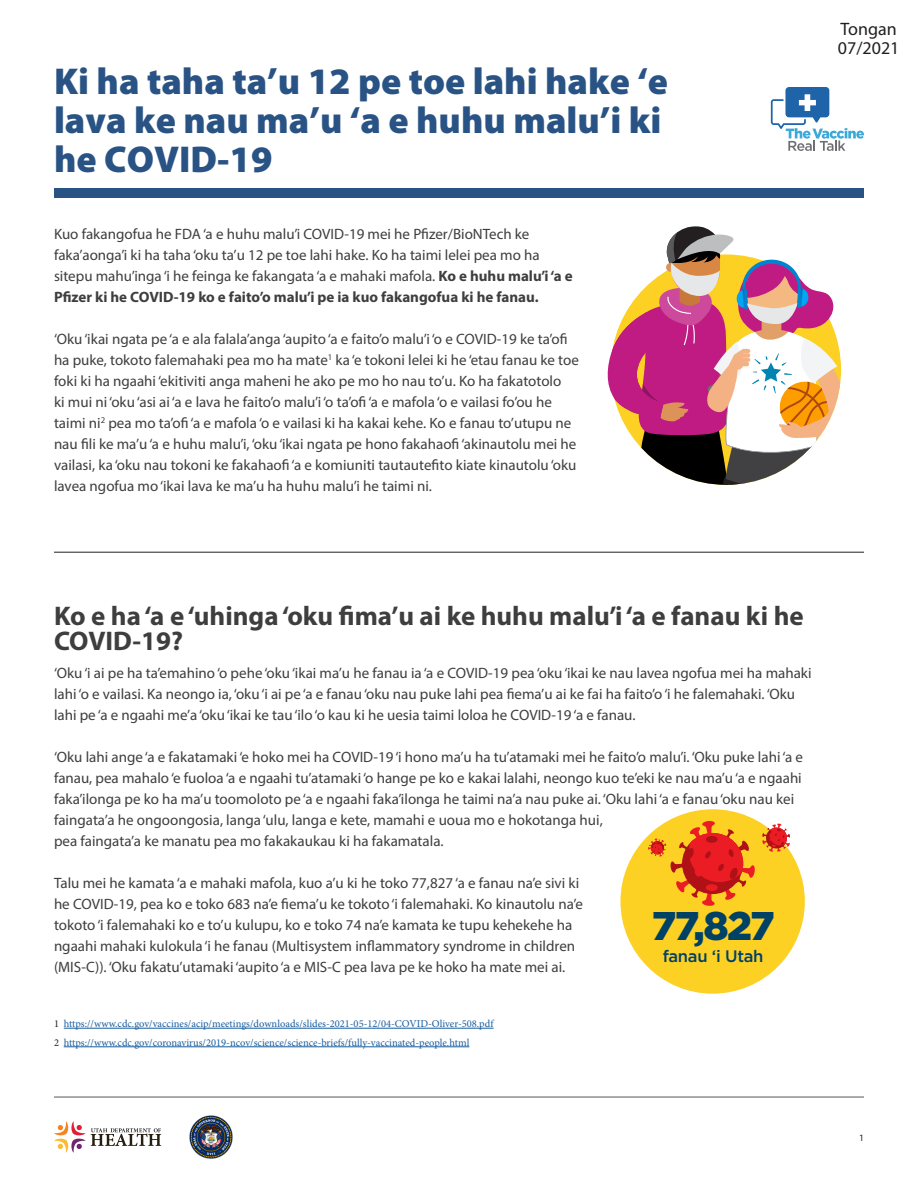
<style>
.page{position:relative;width:918px;height:1188px;background:#fff}
.page>*{position:absolute;margin:0;border:0;box-sizing:border-box;transform-origin:0 0}
.t1{font:900 40.05px "Gotham";color:#004166}
.t2{font:900 37.5px/39px "Myriad Pro";color:#2a5385}
.t3{font:700 27px/25.5px "Myriad Pro";color:#3e3e3f}
.t4{font:18px/19.5px "Myriad Pro";color:#231f20}
.t5{font:500 16.65px "Gotham";letter-spacing:-.02em;color:#004166}
.t6{font:15px/21px "Myriad Pro";color:#3e3e3f}
.t7{font:13.5px "Myriad Arabic";color:#231f20}
.t8{font:10.5px "Minion Pro";color:#175d9e}
.s1{font-weight:700}
.s2{color:#231f20}
</style>
<div class="page">
<img style="left:189px;top:1115px;width:44px;height:44px">
<svg style="left:54px;top:1121px;width:107px;height:32px"></svg>
<hr style="left:54px;top:1097px;width:810px;height:1px;background:#57585a">
<hr style="left:54px;top:552px;width:810px;height:1px;background:#231f20">
<svg style="left:607px;top:226px;width:234px;height:259px"></svg>
<div style="left:54px;top:188px;width:810px;height:10px;background:#2a5385"></div>
<svg style="left:771px;top:87px;width:93px;height:64px"></svg>
<hr style="left:64px;top:1028px;width:430px;height:1px;background:#175d9e">
<hr style="left:64px;top:1047px;width:405px;height:1px;background:#175d9e">
<div style="left:620px;top:809px;width:185px;height:185px;background:#fdd024;border-radius:50%"></div>
<svg style="left:762px;top:823px;width:28px;height:29px"></svg>
<svg style="left:648px;top:821px;width:107px;height:85px"></svg>
<p class="t2" style="left:54px;top:60px;width:616px">Ki ha taha ta’u 12 pe toe lahi hake ‘e lava ke nau ma’u ‘a e huhu malu’i ki he COVID-19</p>
<p class="t6" style="left:54px;top:223px;width:520px">Kuo fakangofua he FDA ‘a e huhu malu’i COVID-19 mei he Pfizer/BioNTech ke faka’aonga’i ki ha taha ‘oku ta’u 12 pe toe lahi hake. Ko ha taimi lelei pea mo ha sitepu mahu’inga ‘i he feinga ke fakangata ‘a e mahaki mafola. <span class="s1">Ko e huhu malu’i ‘a e Pfizer ki he COVID-19 ko e faito’o malu’i pe ia kuo fakangofua ki he fanau.</span></p>
<p class="t6" style="left:54px;top:328px;width:526px">‘Oku ‘ikai ngata pe ‘a e ala falala’anga ‘aupito ‘a e faito’o malu’i ‘o e COVID-19 ke ta’ofi ha puke, tokoto falemahaki pea mo ha mate<sup>1</sup> ka ‘e tokoni lelei ki he ‘etau fanau ke toe foki ki ha ngaahi ‘ekitiviti anga maheni he ako pe mo ho nau to’u. Ko ha fakatotolo<br>ki mui ni ‘oku ‘asi ai ‘a e lava he faito’o malu’i ‘o ta’ofi ‘a e mafola ‘o e vailasi fo’ou he taimi ni<sup>2</sup> pea mo ta’ofi ‘a e mafola ‘o e vailasi ki ha kakai kehe. Ko e fanau to’utupu ne nau fili ke ma’u ‘a e huhu malu’i, ‘oku ‘ikai ngata pe hono fakahaofi ‘akinautolu mei he vailasi, ka ‘oku nau tokoni ke fakahaofi ‘a e komiuniti tautautefito kiate kinautolu ‘oku lavea ngofua mo ‘ikai lava ke ma’u ha huhu malu’i he taimi ni.</p>
<p class="t4" style="left:838px;top:18px;width:63px">Tongan<br>07/2021</p>
<p class="t3" style="left:54px;top:602px;width:751px">Ko e ha ‘a e ‘uhinga ‘oku fima’u ai ke huhu malu’i ‘a e fanau ki he<br>COVID-19?</p>
<p class="t6" style="left:54px;top:662px;width:759px">‘Oku ‘i ai pe ha ta’emahino ‘o pehe ‘oku ‘ikai ma’u he fanau ia ‘a e COVID-19 pea ‘oku ‘ikai ke nau lavea ngofua mei ha mahaki lahi ‘o e vailasi. Ka neongo ia, ‘oku ‘i ai pe ‘a e fanau ‘oku nau puke lahi pea fiema’u ai ke fai ha faito’o ‘i he falemahaki. ‘Oku lahi pe ‘a e ngaahi me’a ‘oku ‘ikai ke tau ‘ilo ‘o kau ki he uesia taimi loloa he COVID-19 ‘a e fanau.</p>
<p class="t6" style="left:54px;top:746px;width:750px">‘Oku lahi ange ‘a e fakatamaki ‘e hoko mei ha COVID-19 ‘i hono ma’u ha tu’atamaki mei he faito’o malu’i. ‘Oku puke lahi ‘a e fanau, pea mahalo ‘e fuoloa ‘a e ngaahi tu’atamaki ‘o hange pe ko e kakai lalahi, neongo kuo te’eki ke nau ma’u ‘a e ngaahi faka’ilonga pe ko ha ma’u toomoloto pe ‘a e ngaahi faka’ilonga he taimi na’a nau puke ai. ‘Oku lahi ‘a e fanau ‘oku nau kei faingata’a he ongoongosia, langa ‘ulu, langa e kete, mamahi e uoua mo e hokotanga hui,<br>pea faingata’a ke manatu pea mo fakakaukau ki ha fakamatala.</p>
<p class="t6" style="left:54px;top:872px;width:530px">Talu mei he kamata ‘a e mahaki mafola, kuo a’u ki he toko 77,827 ‘a e fanau na’e sivi ki he COVID-19, pea ko e toko 683 na’e fiema’u ke tokoto ‘i falemahaki. Ko kinautolu na’e tokoto ‘i falemahaki ko e to’u kulupu, ko e toko 74 na’e kamata ke tupu kehekehe ha ngaahi mahaki kulokula ‘i he fanau (Multisystem inflammatory syndrome in children (MIS-C)). ‘Oku fakatu’utamaki ‘aupito ‘a e MIS-C pea lava pe ke hoko ha mate mei ai.</p>
<p class="t1" style="left:652px;top:898px;width:125px">77,827</p>
<p class="t5" style="left:663px;top:945px;width:102px">fanau ‘i Utah</p>
<p class="t8" style="left:54px;top:1017px;width:441px"><span class="s2">1</span> https://www.cdc.gov/vaccines/acip/meetings/downloads/slides-2021-05-12/04-COVID-Oliver-508.pdf</p>
<p class="t8" style="left:54px;top:1035px;width:417px"><span class="s2">2</span> https://www.cdc.gov/coronavirus/2019-ncov/science/science-briefs/fully-vaccinated-people.html</p>
<p class="t7" style="left:859px;top:1129px;width:6px">1</p>
</div>
